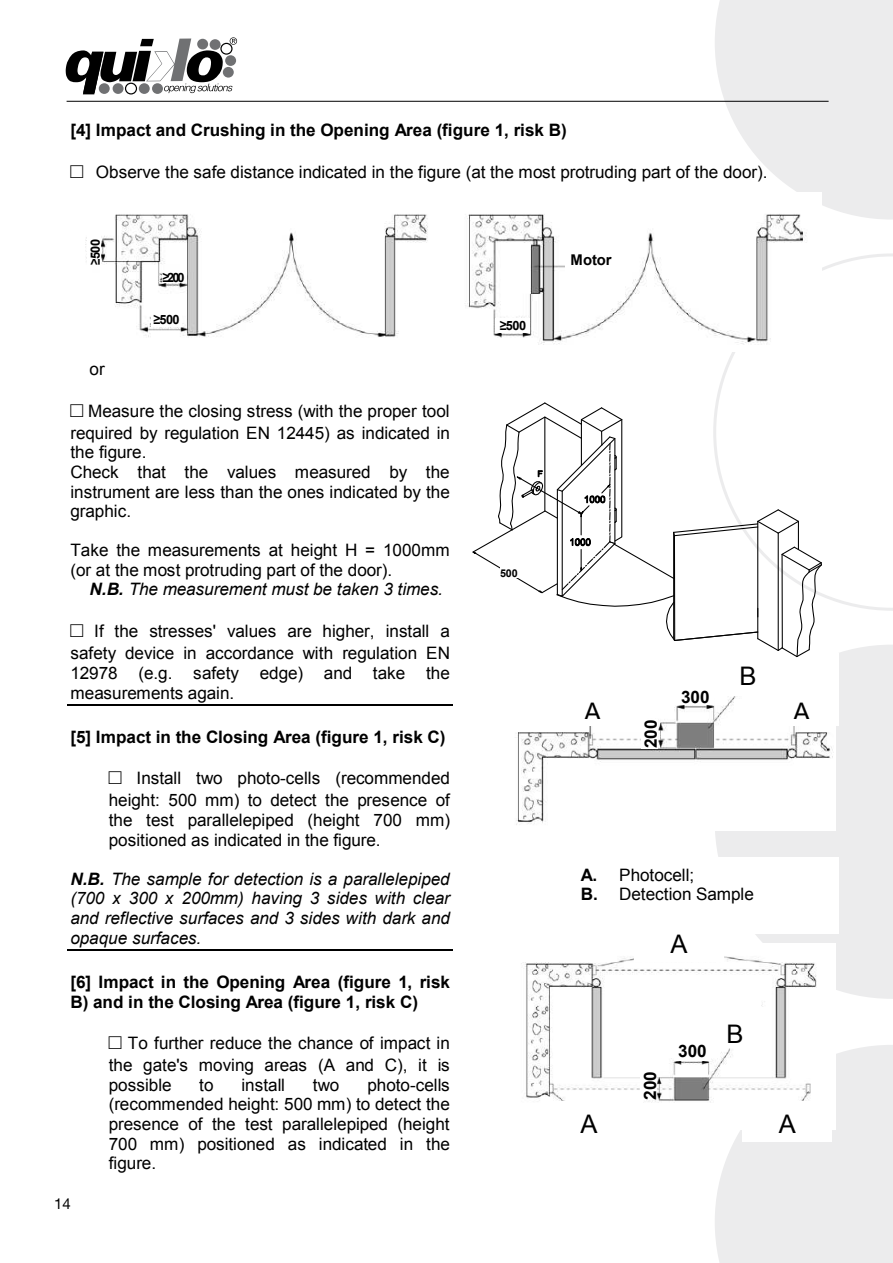
<style>
.page{position:relative;width:893px;height:1263px;background:#fff}
.page>*{position:absolute;margin:0;border:0;box-sizing:border-box;transform-origin:0 0}
.t1{font:25.5px "Arial";color:#000}
.t2{font:17.1px/19.6px "Arial";letter-spacing:-.005em;color:#000}
.t3{font:700 17.1px/19.5px "Arial";color:#000}
.t4{font:italic 17.1px/19.6px "Arial";letter-spacing:-.005em;color:#000;text-align:justify}
.t5{font:15px "Helvetica Neue";color:#000}
.t6{font:700 14.85px "Arial";letter-spacing:-.005em;color:#000}
.t7{font:700 12.75px "Arial";letter-spacing:-.055em;color:#000}
.t8{font:700 10.8px "Arial";color:#000}
.s1{font-family:"Courier New";font-size:21.15px}
.s2{font-weight:400}
.s3{font-weight:700}
</style>
<div class="page">
<svg style="left:716px;top:253px;width:176px;height:358px"></svg>
<div style="left:715px;top:645px;width:177px;height:354px;background:#ececed"></div>
<div style="left:125px;top:83px;width:12px;height:12px;border:1px solid #000;border-radius:50%"></div>
<svg style="left:66px;top:37px;width:171px;height:57px"></svg>
<hr style="left:67px;top:101px;width:762px;height:1px;background:#000">
<svg style="left:715px;top:0;width:178px;height:220px;background:#ededee"></svg>
<svg style="left:892px;top:645px;width:1px;height:354px"></svg>
<div style="left:715px;top:1045px;width:178px;height:218px;background:#ececed"></div>
<hr style="left:67px;top:704px;width:386px;height:1px;background:#000">
<hr style="left:67px;top:949px;width:386px;height:1px;background:#000">
<img style="left:515px;top:645px;width:320px;height:185px">
<div style="left:526px;top:690px;width:114px;height:36px;background:#fff"></div>
<div style="left:724px;top:654px;width:115px;height:42px;background:#fff"></div>
<div style="left:706px;top:636px;width:18px;height:53px;background:#fff"></div>
<div style="left:742px;top:690px;width:97px;height:36px;background:#fff"></div>
<div style="left:778px;top:636px;width:54px;height:36px;background:#fff"></div>
<div style="left:677px;top:687px;width:36px;height:18px;background:#fff"></div>
<div style="left:641px;top:719px;width:16px;height:30px;background:#fff"></div>
<div style="left:527px;top:857px;width:312px;height:77px;background:#fff"></div>
<img style="left:521px;top:943px;width:314px;height:186px">
<div style="left:634px;top:921px;width:90px;height:41px;background:#fff"></div>
<div style="left:544px;top:1101px;width:90px;height:41px;background:#fff"></div>
<div style="left:742px;top:1101px;width:90px;height:41px;background:#fff"></div>
<div style="left:670px;top:993px;width:36px;height:54px;background:#fff"></div>
<div style="left:688px;top:993px;width:72px;height:18px;background:#fff"></div>
<div style="left:640px;top:1070px;width:17px;height:30px;background:#fff"></div>
<div style="left:688px;top:1011px;width:72px;height:36px;background:#fff"></div>
<div style="left:674px;top:1042px;width:36px;height:18px;background:#fff"></div>
<img style="left:86px;top:193px;width:736px;height:159px">
<div style="left:565px;top:249px;width:62px;height:31px;background:#fff"></div>
<div style="left:162px;top:270px;width:25px;height:13px;background:#fff"></div>
<div style="left:151px;top:312px;width:31px;height:15px;background:#fff"></div>
<div style="left:88px;top:236px;width:13px;height:33px;background:#fff"></div>
<div style="left:495px;top:319px;width:35px;height:14px;background:#fff"></div>
<svg style="left:472px;top:401px;width:351px;height:257px"></svg>
<div style="left:500px;top:567px;width:18px;height:11px;background:#fff"></div>
<p class="t3" style="left:70px;top:120px;width:498px">[4] Impact and Crushing in the Opening Area (figure 1, risk B)</p>
<p class="t2" style="left:70px;top:162px;width:699px"><span class="s1">□</span> Observe the safe distance indicated in the figure (at the most protruding part of the door).</p>
<p class="t7" style="left:87px;top:265px;width:28px;rotate:-90deg"><span class="s2">≥</span>500</p>
<p class="t7" style="left:162px;top:269px;width:24px"><span class="s2">≥</span>200</p>
<p class="t7" style="left:153px;top:311px;width:28px"><span class="s2">≥</span>500</p>
<p class="t2" style="left:90px;top:360px;width:17px">or</p>
<p class="t2" style="left:70px;top:401px;width:381px;line-height:21.5px"><span class="s1">□</span> Measure the closing stress (with the proper tool required by regulation EN 12445) as indicated in</p>
<p class="t2" style="left:70px;top:443px;width:381px">the figure.<br>Check that the values measured by the instrument are less than the ones indicated by the graphic.</p>
<p class="t2" style="left:70px;top:541px;width:381px">Take the measurements at height H = 1000mm (or at the most protruding part of the door).</p>
<p class="t4" style="left:90px;top:580px;width:355px"><span class="s3">N.B.</span> The measurement must be taken 3 times.</p>
<p class="t2" style="left:70px;top:620px;width:381px;line-height:22px"><span class="s1">□</span> If the stresses' values are higher, install a safety device in accordance with regulation EN</p>
<p class="t2" style="left:70px;top:663px;width:381px">12978 (e.g. safety edge) and take the measurements again.</p>
<p class="t3" style="left:70px;top:727px;width:376px">[5] Impact in the Closing Area (figure 1, risk C)</p>
<p class="t2" style="left:109px;top:767px;width:343px;line-height:22.2px"><span class="s1">□</span> Install two photo-cells (recommended height: 500 mm) to detect the presence of</p>
<p class="t2" style="left:109px;top:810px;width:343px">the test parallelepiped (height 700 mm) positioned as indicated in the figure.</p>
<p class="t4" style="left:70px;top:869px;width:381px"><span class="s3">N.B.</span> The sample for detection is a parallelepiped (700 x 300 x 200mm) having 3 sides with clear and reflective surfaces and 3 sides with dark and opaque surfaces.</p>
<p class="t3" style="left:70px;top:973px;width:381px">[6] Impact in the Opening Area (figure 1, risk<br>B) and in the Closing Area (figure 1, risk C)</p>
<p class="t2" style="left:109px;top:1032px;width:343px;line-height:22px"><span class="s1">□</span> To further reduce the chance of impact in the gate's moving areas (A and C), it is</p>
<p class="t2" style="left:109px;top:1075px;width:64px">possible</p>
<p class="t2" style="left:199px;top:1075px;width:16px">to</p>
<p class="t2" style="left:241px;top:1075px;width:45px">install</p>
<p class="t2" style="left:313px;top:1075px;width:28px">two</p>
<p class="t2" style="left:109px;top:1075px;width:343px;text-align:justify;text-indent:259px">photo-cells (recommended height: 500 mm) to detect the presence of the test parallelepiped (height 700 mm) positioned as indicated in the figure.</p>
<p class="t5" style="left:54px;top:1195px;width:18px">14</p>
<p class="t7" style="left:500px;top:317px;width:28px"><span class="s2">≥</span>500</p>
<p class="t6" style="left:571px;top:250px;width:43px">Motor</p>
<p class="t8" style="left:500px;top:566px;width:19px">500</p>
<h1 class="t1" style="left:584px;top:696px;width:19px">A</h1>
<p class="t3" style="left:642px;top:748px;width:30px;rotate:-90deg">200</p>
<p class="t3" style="left:681px;top:687px;width:30px">300</p>
<h1 class="t1" style="left:740px;top:659px;width:19px">B</h1>
<h1 class="t1" style="left:793px;top:696px;width:19px">A</h1>
<p class="t2" style="left:581px;top:865px;width:175px"><span class="s3">A.</span> Photocell;<br><span class="s3">B.</span> Detection Sample</p>
<h1 class="t1" style="left:671px;top:927px;width:19px">A</h1>
<p class="t3" style="left:641px;top:1099px;width:30px;rotate:-90deg">200</p>
<p class="t3" style="left:678px;top:1042px;width:30px">300</p>
<h1 class="t1" style="left:727px;top:1017px;width:19px">B</h1>
<h1 class="t1" style="left:581px;top:1107px;width:19px">A</h1>
<h1 class="t1" style="left:779px;top:1107px;width:19px">A</h1>
</div>
